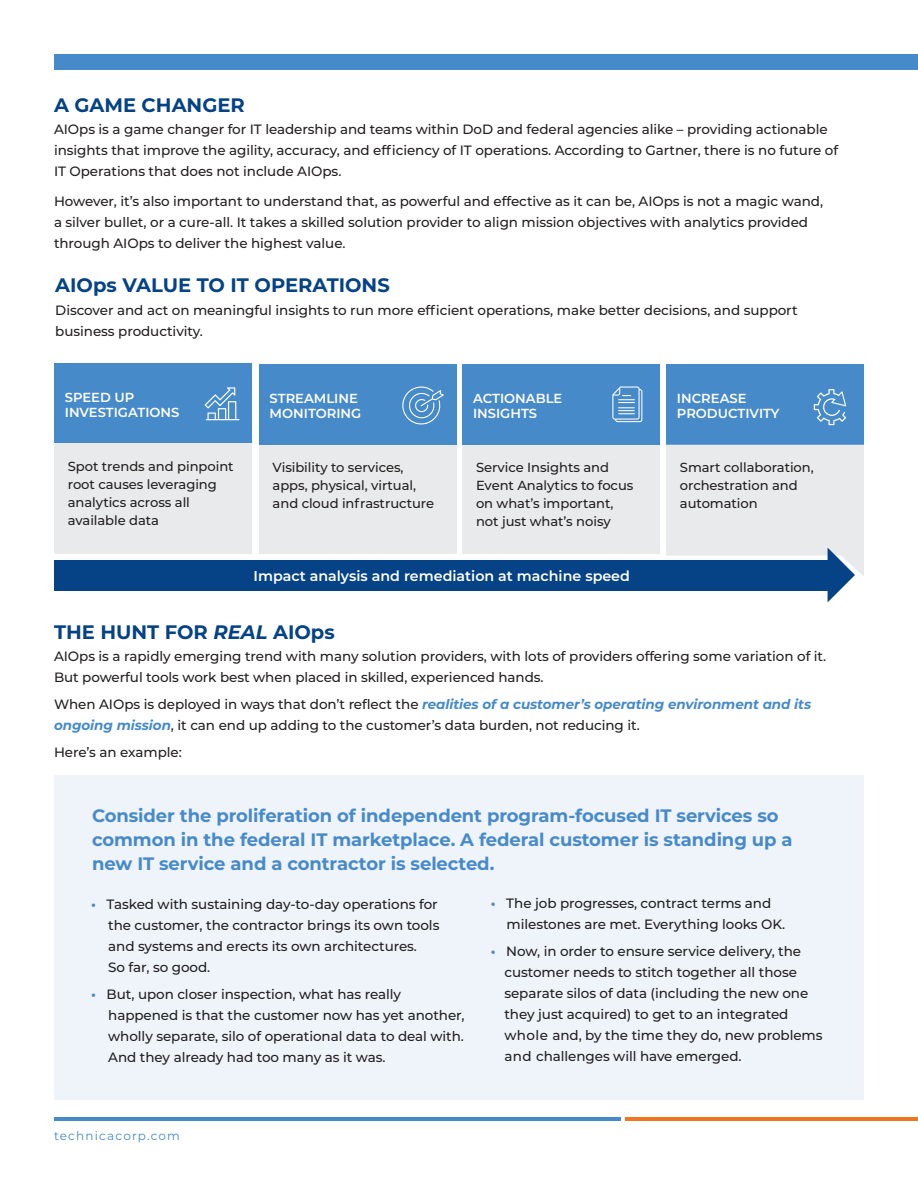
<style>
.page{position:relative;width:918px;height:1188px;background:#fff}
.page>*{position:absolute;margin:0;border:0;box-sizing:border-box;transform-origin:0 0}
.MA_-_Body_Text{font:700 19.5px "Montserrat";color:#054286}
.MA_-_Body_Text-2{font:700 18px/24px "Montserrat";letter-spacing:-.005em;color:#468ac9}
.MA_-_Body_Text-3{font:600 14.25px "Montserrat";color:#fff}
.MA_-_Body_Text-4{font:500 13.5px/21px "Montserrat";letter-spacing:-.005em;color:#231f20}
.MA_-_Body_Text-5{font:500 13.2px/18px "Montserrat";letter-spacing:-.005em;color:#231f20}
.MA_-_Body_Text-6{font:600 13.2px/15px "Montserrat";color:#fff}
.t1{font:12px "Montserrat";letter-spacing:.1em;color:#468ac9}
.s1{font-style:italic}
.s2{font-weight:700;font-style:italic;color:#468ac9}
.s3{font-weight:700;color:#468ac9}
</style>
<div class="page">
<div style="left:54px;top:775px;width:810px;height:324px;background:#eff3fa"></div>
<div style="left:54px;top:54px;width:864px;height:15px;background:#468ac9"></div>
<hr style="left:54px;top:1118px;width:566px;height:3px;background:#468ac9">
<hr style="left:625px;top:1118px;width:293px;height:3px;background:#f07622">
<div style="left:54px;top:363px;width:198px;height:80px;background:#468ac9"></div>
<div style="left:54px;top:443px;width:198px;height:111px;background:#e9eaeb"></div>
<div style="left:259px;top:364px;width:198px;height:81px;background:#468ac9"></div>
<div style="left:259px;top:445px;width:198px;height:109px;background:#e9eaeb"></div>
<div style="left:462px;top:364px;width:198px;height:81px;background:#468ac9"></div>
<div style="left:462px;top:445px;width:198px;height:109px;background:#e9eaeb"></div>
<div style="left:666px;top:364px;width:198px;height:81px;background:#468ac9"></div>
<div style="left:54px;top:560px;width:775px;height:31px;background:#054286"></div>
<svg style="left:666px;top:445px;width:198px;height:157px"></svg>
<svg style="left:205px;top:387px;width:35px;height:33px"></svg>
<svg style="left:612px;top:387px;width:30px;height:35px"></svg>
<svg style="left:814px;top:389px;width:32px;height:36px"></svg>
<svg style="left:402px;top:386px;width:42px;height:39px"></svg>
<p class="MA_-_Body_Text" style="left:54px;top:91px;width:192px">A GAME CHANGER</p>
<p class="MA_-_Body_Text-4" style="left:54px;top:119px;width:786px">AIOps is a game changer for IT leadership and teams within DoD and federal agencies alike – providing actionable insights that improve the agility, accuracy, and efficiency of IT operations. According to Gartner, there is no future of<br>IT Operations that does not include AIOps.</p>
<p class="MA_-_Body_Text-4" style="left:54px;top:191px;width:771px">However, it’s also important to understand that, as powerful and effective as it can be, AIOps is not a magic wand, a silver bullet, or a cure-all. It takes a skilled solution provider to align mission objectives with analytics provided through AIOps to deliver the highest value.</p>
<p class="MA_-_Body_Text" style="left:55px;top:271px;width:336px">AIOps VALUE TO IT OPERATIONS</p>
<p class="MA_-_Body_Text-4" style="left:55px;top:299px;width:744px">Discover and act on meaningful insights to run more efficient operations, make better decisions, and support business productivity.</p>
<p class="MA_-_Body_Text-6" style="left:65px;top:389px;width:116px">SPEED UP<br>INVESTIGATIONS</p>
<p class="MA_-_Body_Text-5" style="left:68px;top:457px;width:167px">Spot trends and pinpoint root causes leveraging analytics across all available data</p>
<p class="MA_-_Body_Text-6" style="left:270px;top:391px;width:93px">STREAMLINE<br>MONITORING</p>
<p class="MA_-_Body_Text-5" style="left:273px;top:458px;width:163px">Visibility to services, apps, physical, virtual, and cloud infrastructure</p>
<p class="MA_-_Body_Text-6" style="left:473px;top:391px;width:91px">ACTIONABLE<br>INSIGHTS</p>
<p class="MA_-_Body_Text-5" style="left:476px;top:458px;width:159px">Service Insights and<br>Event Analytics to focus on what’s important, not just what’s noisy</p>
<p class="MA_-_Body_Text-3" style="left:253px;top:566px;width:378px">Impact analysis and remediation at machine speed</p>
<p class="MA_-_Body_Text-6" style="left:677px;top:391px;width:104px">INCREASE<br>PRODUCTIVITY</p>
<p class="MA_-_Body_Text-5" style="left:680px;top:458px;width:135px">Smart collaboration, orchestration and automation</p>
<p class="MA_-_Body_Text" style="left:54px;top:618px;width:282px">THE HUNT FOR <span class="s1">REAL</span> AIOps</p>
<p class="MA_-_Body_Text-4" style="left:54px;top:645px;width:774px">AIOps is a rapidly emerging trend with many solution providers, with lots of providers offering some variation of it.<br>But powerful tools work best when placed in skilled, experienced hands.</p>
<p class="MA_-_Body_Text-4" style="left:54px;top:693px;width:759px">When AIOps is deployed in ways that don’t reflect the <span class="s2">realities of a customer’s operating environment and its ongoing mission</span>, it can end up adding to the customer’s data burden, not reducing it.</p>
<p class="MA_-_Body_Text-4" style="left:54px;top:741px;width:129px">Here’s an example:</p>
<p class="MA_-_Body_Text-2" style="left:92px;top:803px;width:702px">Consider the proliferation of independent program-focused IT services so common in the federal IT marketplace. A federal customer is standing up a new IT service and a contractor is selected.</p>
<p class="MA_-_Body_Text-4" style="left:108px;top:894px;width:333px;text-indent:-17px"><span class="s3">•</span> Tasked with sustaining day-to-day operations for the customer, the contractor brings its own tools and systems and erects its own architectures.<br>So far, so good.</p>
<p class="MA_-_Body_Text-4" style="left:108px;top:984px;width:358px;text-indent:-17px"><span class="s3">•</span> But, upon closer inspection, what has really happened is that the customer now has yet another, wholly separate, silo of operational data to deal with.<br>And they already had too many as it was.</p>
<p class="t1" style="left:54px;top:1128px;width:127px">technicacorp.com</p>
<p class="MA_-_Body_Text-4" style="left:507px;top:892px;width:280px;text-indent:-16px"><span class="s3">•</span> The job progresses, contract terms and milestones are met. Everything looks OK.</p>
<p class="MA_-_Body_Text-4" style="left:504px;top:940px;width:320px;text-indent:-14px"><span class="s3">•</span> Now, in order to ensure service delivery, the customer needs to stitch together all those separate silos of data (including the new one they just acquired) to get to an integrated whole and, by the time they do, new problems and challenges will have emerged.</p>
</div>
